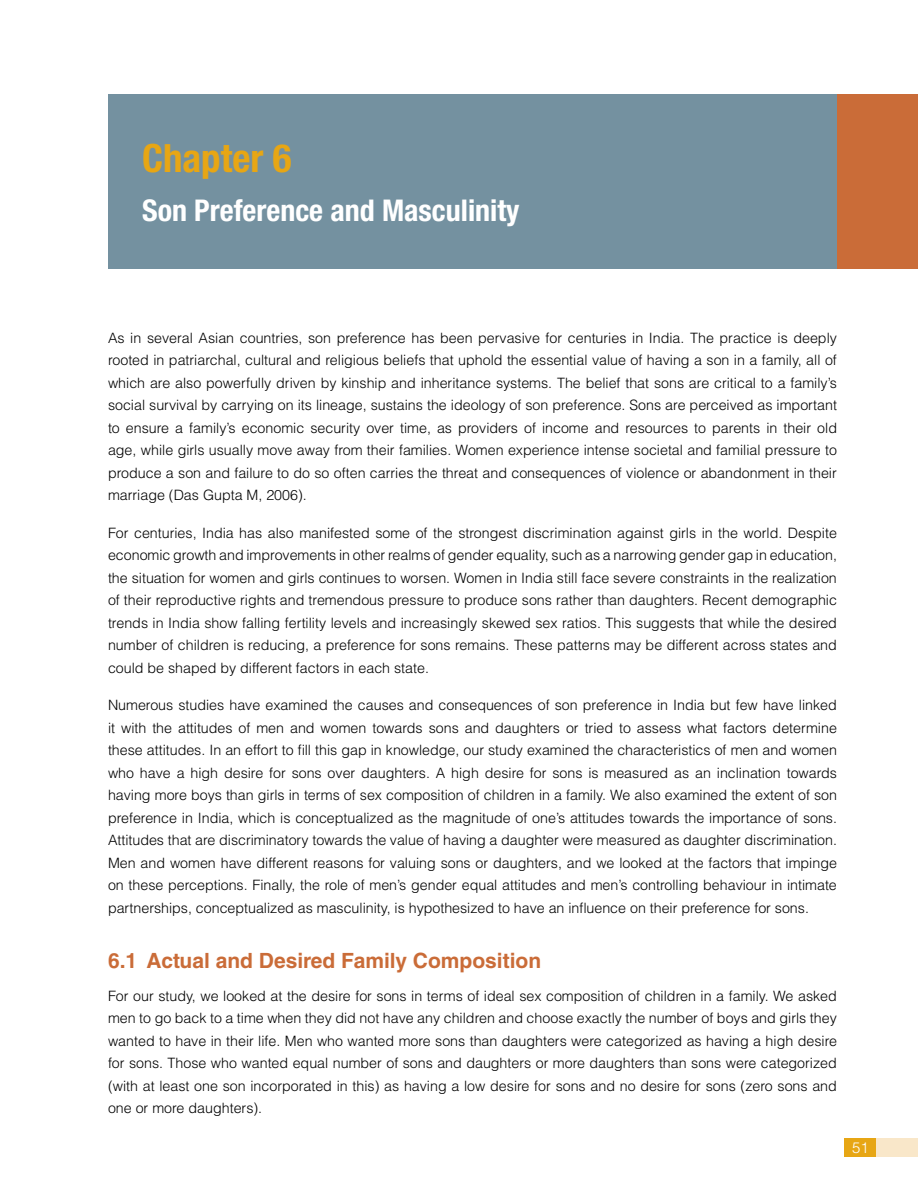
<style>
.page{position:relative;width:918px;height:1188px;background:#fff}
.page>*{position:absolute;margin:0;border:0;box-sizing:border-box;transform-origin:0 0}
.t1{font:700 condensed 39px "Helvetica Neue";color:#e7a614}
.t2{font:700 condensed 30px "Helvetica Neue";color:#fff}
.t3{font:700 21px "Helvetica LT Std";color:#ca6c38}
.t4{font:300 15px "Helvetica LT Std";color:#fff}
.t5{font:300 14.25px/22.5px "Helvetica LT Std";color:#000;text-align:justify}
</style>
<div class="page">
<div style="left:844px;top:1138px;width:33px;height:19px;background:#e7a614"></div>
<div style="left:877px;top:1138px;width:41px;height:19px;background:#f9e7c9"></div>
<div style="left:108px;top:94px;width:810px;height:175px;background:#7491a0"></div>
<div style="left:837px;top:94px;width:81px;height:175px;background:#ca6c38"></div>
<h1 class="t1" style="left:142px;top:134px;width:151px">Chapter 6</h1>
<h2 class="t2" style="left:142px;top:193px;width:379px">Son Preference and Masculinity</h2>
<p class="t5" style="left:108px;top:326px;width:731px">As in several Asian countries, son preference has been pervasive for centuries in India. The practice is deeply rooted in patriarchal, cultural and religious beliefs that uphold the essential value of having a son in a family, all of which are also powerfully driven by kinship and inheritance systems. The belief that sons are critical to a family’s social survival by carrying on its lineage, sustains the ideology of son preference. Sons are perceived as important to ensure a family’s economic security over time, as providers of income and resources to parents in their old age, while girls usually move away from their families. Women experience intense societal and familial pressure to produce a son and failure to do so often carries the threat and consequences of violence or abandonment in their marriage (Das Gupta M, 2006).</p>
<p class="t5" style="left:108px;top:521px;width:731px">For centuries, India has also manifested some of the strongest discrimination against girls in the world. Despite economic growth and improvements in other realms of gender equality, such as a narrowing gender gap in education, the situation for women and girls continues to worsen. Women in India still face severe constraints in the realization of their reproductive rights and tremendous pressure to produce sons rather than daughters. Recent demographic trends in India show falling fertility levels and increasingly skewed sex ratios. This suggests that while the desired number of children is reducing, a preference for sons remains. These patterns may be different across states and could be shaped by different factors in each state.</p>
<p class="t5" style="left:108px;top:694px;width:731px">Numerous studies have examined the causes and consequences of son preference in India but few have linked it with the attitudes of men and women towards sons and daughters or tried to assess what factors determine these attitudes. In an effort to fill this gap in knowledge, our study examined the characteristics of men and women who have a high desire for sons over daughters. A high desire for sons is measured as an inclination towards having more boys than girls in terms of sex composition of children in a family. We also examined the extent of son preference in India, which is conceptualized as the magnitude of one’s attitudes towards the importance of sons.<br>Attitudes that are discriminatory towards the value of having a daughter were measured as daughter discrimination.<br>Men and women have different reasons for valuing sons or daughters, and we looked at the factors that impinge on these perceptions. Finally, the role of men’s gender equal attitudes and men’s controlling behaviour in intimate partnerships, conceptualized as masculinity, is hypothesized to have an influence on their preference for sons.</p>
<h3 class="t3" style="left:108px;top:948px;width:435px">6.1 Actual and Desired Family Composition</h3>
<p class="t5" style="left:108px;top:984px;width:731px">For our study, we looked at the desire for sons in terms of ideal sex composition of children in a family. We asked men to go back to a time when they did not have any children and choose exactly the number of boys and girls they wanted to have in their life. Men who wanted more sons than daughters were categorized as having a high desire for sons. Those who wanted equal number of sons and daughters or more daughters than sons were categorized (with at least one son incorporated in this) as having a low desire for sons and no desire for sons (zero sons and one or more daughters).</p>
<p class="t4" style="left:852px;top:1138px;width:18px">51</p>
</div>
